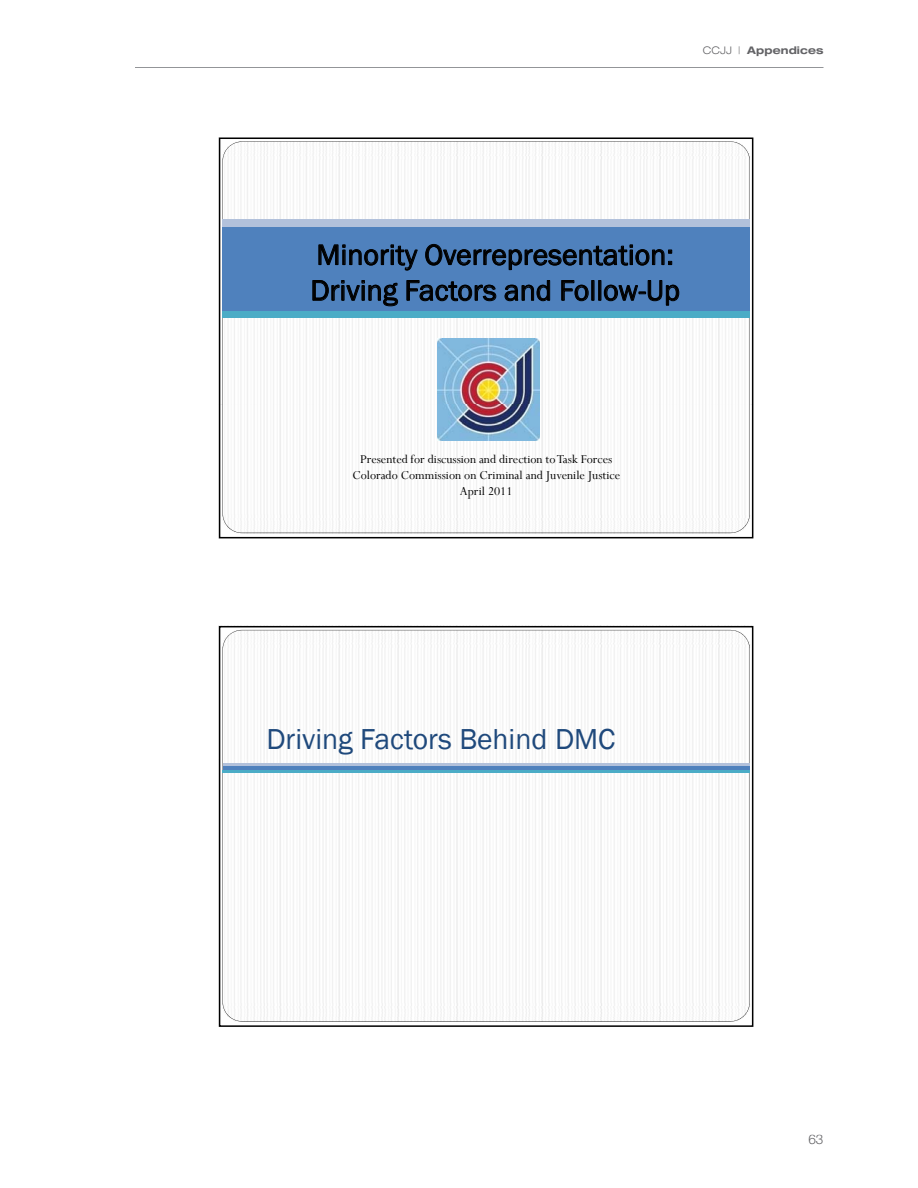
<style>
.page{position:relative;width:918px;height:1188px;background:#fff}
.page>*{position:absolute;margin:0;border:0;box-sizing:border-box;transform-origin:0 0}
.t1{font:29.7px/35.7px "Franklin Gothic";color:#000}
.t2{font:29.7px "Franklin Gothic";color:#1f497c}
.t3{font:300 13.5px "Helvetica Neue LT Pro";color:#636366}
.t4{font:13.35px/16px "Perpetua";color:#000;text-align:center}
.t5{font:700 expanded 10.5px "Helvetica Neue";letter-spacing:.01em;color:#636366}
.s1{font-weight:300}
</style>
<div class="page">
<hr style="left:135px;top:67px;width:689px;height:1px;background:#939598">
<svg style="left:223px;top:141px;width:527px;height:78px"></svg>
<div style="left:223px;top:222px;width:527px;height:49px;background:#4f81bd"></div>
<div style="left:223px;top:219px;width:527px;height:7px;background:#b2c1db"></div>
<svg style="left:318px;top:244px;width:100px;height:26px"></svg>
<svg style="left:425px;top:244px;width:247px;height:26px"></svg>
<svg style="left:234px;top:318px;width:516px;height:87px"></svg>
<div style="left:223px;top:271px;width:527px;height:41px;background:#4f81bd"></div>
<div style="left:223px;top:312px;width:527px;height:6px;background:#4bacc6"></div>
<svg style="left:312px;top:280px;width:86px;height:26px"></svg>
<svg style="left:406px;top:280px;width:90px;height:21px"></svg>
<svg style="left:504px;top:280px;width:46px;height:21px"></svg>
<svg style="left:561px;top:280px;width:28px;height:21px"></svg>
<div style="left:591px;top:280px;width:3px;height:21px;border:1px solid #000"></div>
<div style="left:598px;top:280px;width:3px;height:21px;border:1px solid #000"></div>
<svg style="left:604px;top:280px;width:75px;height:26px"></svg>
<img style="left:437px;top:338px;width:103px;height:67px">
<svg style="left:223px;top:405px;width:527px;height:128px"></svg>
<div style="left:219px;top:137px;width:534px;height:401px;border:2px solid #000"></div>
<svg style="left:223px;top:630px;width:527px;height:130px"></svg>
<svg style="left:234px;top:760px;width:516px;height:133px"></svg>
<div style="left:223px;top:765px;width:527px;height:5px;background:#4f81bd"></div>
<hr style="left:223px;top:763px;width:527px;height:3px;background:#b2c1db">
<hr style="left:223px;top:770px;width:527px;height:3px;background:#4bacc6">
<svg style="left:223px;top:893px;width:527px;height:129px"></svg>
<div style="left:219px;top:626px;width:534px;height:401px;border:2px solid #000"></div>
<p class="t5" style="left:703px;top:44px;width:122px"><span class="s1">CCJJ |</span> Appendices</p>
<p class="t1" style="left:310px;top:237px;width:371px">Minority Overrepresentation:<br>Driving Factors and Follow-Up</p>
<p class="t4" style="left:352px;top:451px;width:269px">Presented for discussion and direction to Task Forces<br>Colorado Commission on Criminal and Juvenile Justice<br>April 2011</p>
<p class="t2" style="left:266px;top:721px;width:350px">Driving Factors Behind DMC</p>
<p class="t3" style="left:808px;top:1131px;width:17px">63</p>
</div>
